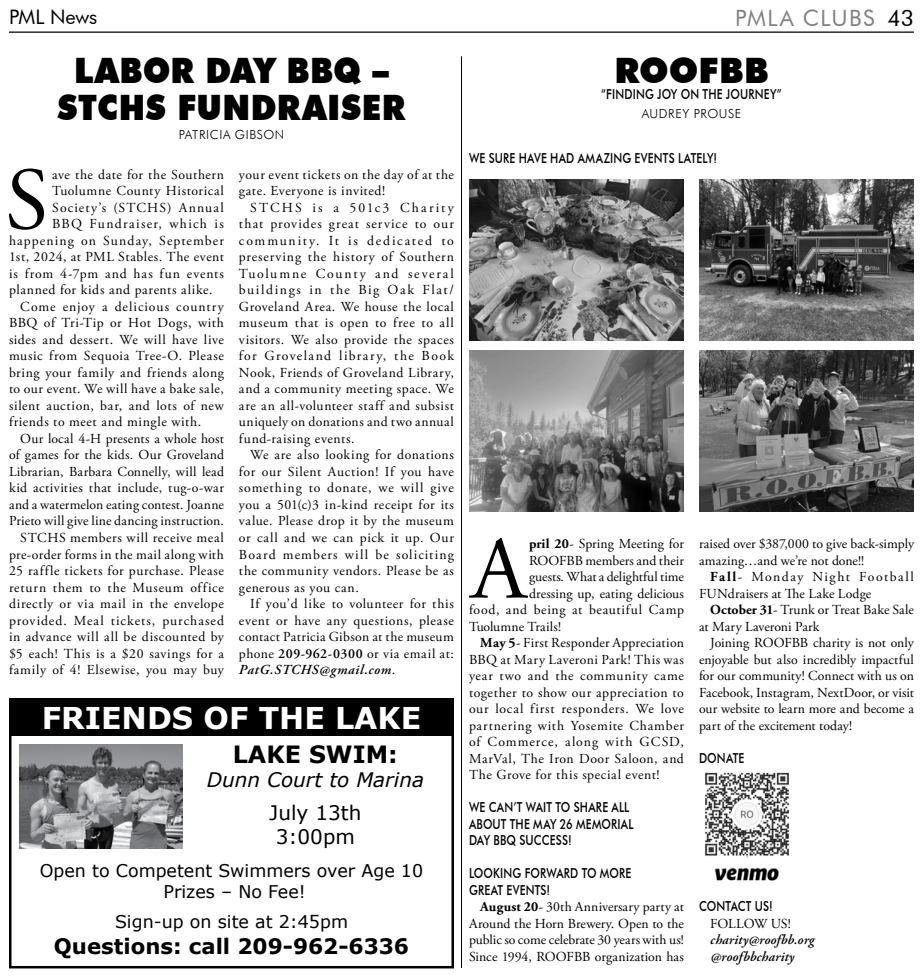
<style>
.page{position:relative;width:923px;height:977px;background:#fff}
.page>*{position:absolute;margin:0;border:0;box-sizing:border-box;transform-origin:0 0}
.t1{font:88.38px "Adobe Garamond Pro";color:#000}
.t2{font:900 35px/37.5px "Futura BT";letter-spacing:.015em;color:#000;text-align:center;scale:.94 1}
.t3{font:900 35px "Futura BT";letter-spacing:.015em;color:#000}
.t4{font:700 30px "Verdana";color:#fff}
.t5{font:700 23.75px "Verdana";color:#000}
.t6{font:22.5px "Futura BT";letter-spacing:.055em;color:#808285}
.t7{font:700 21.25px "Verdana";color:#000}
.t8{font:italic 20px "Verdana";color:#000}
.t9{font:20px/24px "Verdana";color:#000;text-align:center}
.t10{font:20px "Futura BT";letter-spacing:-.01em;color:#000}
.t11{font:17.5px/21px "Verdana";color:#000;text-align:center}
.t12{font:13.75px/16.5px "Adobe Garamond Pro";letter-spacing:.035em;color:#000;text-align:justify}
.t13{font:500 13.75px/16.5px "Futura BT";letter-spacing:.015em;color:#000;scale:.8 1}
.t14{font:13.75px/16.5px "Adobe Garamond Pro";color:#000}
.t15{font:13.75px "Adobe Garamond Pro";letter-spacing:.07em;color:#000}
.t16{font:13.75px "Adobe Garamond Pro";letter-spacing:.005em;color:#000}
.t17{font:13.75px "Adobe Garamond Pro";letter-spacing:.015em;color:#000}
.t18{font:13.75px "Adobe Garamond Pro";letter-spacing:.01em;color:#000}
.t19{font:13.75px "Adobe Garamond Pro";letter-spacing:.06em;color:#000}
.t20{font:italic 600 13.75px/16.5px "Adobe Garamond Pro";letter-spacing:.01em;color:#000}
.t21{font:13.75px "Adobe Garamond Pro";letter-spacing:.055em;color:#000}
.t22{font:13.75px "Adobe Garamond Pro";letter-spacing:.075em;color:#000}
.t23{font:13.75px "Adobe Garamond Pro";letter-spacing:.08em;color:#000}
.t24{font:13.75px "Adobe Garamond Pro";letter-spacing:.095em;color:#000}
.t25{font:13.75px "Adobe Garamond Pro";letter-spacing:-.005em;color:#000}
.t26{font:13.75px "Adobe Garamond Pro";letter-spacing:-.01em;color:#000}
.t27{font:300 12.5px "Futura BT";letter-spacing:.045em;color:#000}
.s1{color:#000}
.s2{font-weight:600}
.s3{font-weight:600;font-style:italic}
.s4{font-weight:700}
</style>
<div class="page">
<hr style="left:9px;top:32px;width:904px;height:1px;background:#000">
<img style="left:469px;top:180px;width:215px;height:160px">
<img style="left:699px;top:180px;width:215px;height:160px">
<img style="left:469px;top:351px;width:215px;height:160px">
<img style="left:699px;top:351px;width:215px;height:160px">
<img style="left:705px;top:772px;width:84px;height:109px">
<div style="left:9px;top:698px;width:445px;height:270px;border:2px solid #000"></div>
<div style="left:9px;top:698px;width:445px;height:38px;background:#000"></div>
<img style="left:20px;top:744px;width:162px;height:104px">
<hr style="left:461px;top:56px;width:1px;height:912px;background:#000">
<h3 class="t10" style="left:9px;top:5px;width:90px">PML News</h3>
<h3 class="t6" style="left:735px;top:4px;width:180px">PMLA CLUBS <span class="s1">43</span></h3>
<h2 class="t2" style="left:58px;top:51px;width:371px">LABOR DAY BBQ –<br>STCHS FUNDRAISER</h2>
<p class="t27" style="left:179px;top:127px;width:107px">PATRICIA GIBSON</p>
<h1 class="t1" style="left:5px;top:147px;width:45px">S</h1>
<p class="t12" style="left:52px;top:167px;width:173px">ave the date for the Southern</p>
<p class="t12" style="left:52px;top:183px;width:173px">Tuolumne County Historical</p>
<p class="t23" style="left:52px;top:199px;width:173px">Society’s (STCHS) Annual</p>
<p class="t24" style="left:52px;top:216px;width:173px">BBQ Fundraiser, which is</p>
<p class="t22" style="left:9px;top:232px;width:216px">happening on Sunday, September</p>
<p class="t12" style="left:9px;top:249px;width:216px">1st, 2024, at PML Stables. The event</p>
<p class="t15" style="left:9px;top:265px;width:216px">is from 4-7pm and has fun events</p>
<p class="t12" style="left:9px;top:282px;width:205px">planned for kids and parents alike.</p>
<p class="t15" style="left:20px;top:298px;width:205px">Come enjoy a delicious country</p>
<p class="t12" style="left:9px;top:315px;width:216px">BBQ of Tri-Tip or Hot Dogs, with</p>
<p class="t12" style="left:9px;top:332px;width:216px">sides and dessert. We will have live</p>
<p class="t12" style="left:9px;top:348px;width:216px">music from Sequoia Tree-O. Please</p>
<p class="t12" style="left:9px;top:365px;width:216px">bring your family and friends along</p>
<p class="t12" style="left:9px;top:381px;width:216px">to our event. We will have a bake sale,</p>
<p class="t12" style="left:9px;top:398px;width:216px">silent auction, bar, and lots of new</p>
<p class="t12" style="left:9px;top:414px;width:194px">friends to meet and mingle with.</p>
<p class="t18" style="left:20px;top:430px;width:205px">Our local 4-H presents a whole host</p>
<p class="t18" style="left:9px;top:447px;width:216px">of games for the kids. Our Groveland</p>
<p class="t12" style="left:9px;top:464px;width:216px">Librarian, Barbara Connelly, will lead</p>
<p class="t12" style="left:9px;top:480px;width:216px">kid activities that include, tug-o-war</p>
<p class="t16" style="left:9px;top:496px;width:216px">and a watermelon eating contest. Joanne</p>
<p class="t17" style="left:9px;top:513px;width:216px">Prieto will give line dancing instruction.</p>
<p class="t12" style="left:20px;top:530px;width:205px">STCHS members will receive meal</p>
<p class="t12" style="left:9px;top:546px;width:216px">pre-order forms in the mail along with</p>
<p class="t12" style="left:9px;top:563px;width:216px">25 raffle tickets for purchase. Please</p>
<p class="t19" style="left:9px;top:579px;width:216px">return them to the Museum office</p>
<p class="t12" style="left:9px;top:596px;width:216px">directly or via mail in the envelope</p>
<p class="t15" style="left:9px;top:612px;width:216px">provided. Meal tickets, purchased</p>
<p class="t12" style="left:9px;top:629px;width:216px">in advance will all be discounted by</p>
<p class="t12" style="left:9px;top:645px;width:216px">$5 each! This is a $20 savings for a</p>
<p class="t12" style="left:9px;top:662px;width:216px">family of 4! Elsewise, you may buy</p>
<p class="t12" style="left:239px;top:167px;width:216px">your event tickets on the day of at the gate. Everyone is invited!</p>
<p class="t12" style="left:239px;top:200px;width:216px;text-indent:11px">STCHS is a 501c3 Charity that provides great service to our community. It is dedicated to preserving the history of Southern Tuolumne County and several buildings in the Big Oak Flat/ Groveland Area. We house the local museum that is open to free to all visitors. We also provide the spaces for Groveland library, the Book Nook, Friends of Groveland Library, and a community meeting space. We are an all-volunteer staff and subsist uniquely on donations and two annual fund-raising events.</p>
<p class="t12" style="left:239px;top:447px;width:216px;text-indent:11px">We are also looking for donations for our Silent Auction! If you have something to donate, we will give you a 501(c)3 in-kind receipt for its value. Please drop it by the museum or call and we can pick it up. Our Board members will be soliciting the community vendors. Please be as generous as you can.</p>
<p class="t12" style="left:239px;top:596px;width:216px;text-indent:11px">If you’d like to volunteer for this event or have any questions, please contact Patricia Gibson at the museum phone <span class="s2">209-962-0300</span> or via email at:<br><span class="s3">PatG.STCHS@gmail.com</span>.</p>
<h3 class="t4" style="left:42px;top:698px;width:381px">FRIENDS OF THE LAKE</h3>
<h3 class="t5" style="left:233px;top:739px;width:166px">LAKE SWIM:</h3>
<h3 class="t8" style="left:207px;top:767px;width:219px">Dunn Court to Marina</h3>
<h3 class="t9" style="left:269px;top:801px;width:94px">July 13th<br>3:00pm</h3>
<p class="t11" style="left:40px;top:860px;width:385px">Open to Competent Swimmers over Age 10<br>Prizes – No Fee!</p>
<p class="t11" style="left:115px;top:911px;width:234px">Sign-up on site at 2:45pm</p>
<h3 class="t7" style="left:54px;top:932px;width:356px">Questions: call 209-962-6336</h3>
<h2 class="t3" style="left:614px;top:49px;width:156px">ROOFBB</h2>
<p class="t13" style="left:601px;top:86px;width:227px">“FINDING JOY ON THE JOURNEY”</p>
<p class="t27" style="left:641px;top:106px;width:101px">AUDREY PROUSE</p>
<p class="t13" style="left:469px;top:150px;width:312px">WE SURE HAVE HAD AMAZING EVENTS LATELY!</p>
<h1 class="t1" style="left:471px;top:516px;width:57px">A</h1>
<p class="t16" style="left:529px;top:535px;width:156px"><span class="s4">pril 20</span>- Spring Meeting for</p>
<p class="t25" style="left:529px;top:552px;width:156px">ROOFBB members and their</p>
<p class="t14" style="left:529px;top:569px;width:156px">guests. What a delightful time</p>
<p class="t16" style="left:529px;top:585px;width:156px">dressing up, eating delicious</p>
<p class="t12" style="left:469px;top:602px;width:216px">food, and being at beautiful Camp</p>
<p class="t14" style="left:469px;top:618px;width:94px">Tuolumne Trails!</p>
<p class="t17" style="left:480px;top:634px;width:205px"><span class="s4">May 5</span>- First Responder Appreciation</p>
<p class="t12" style="left:469px;top:651px;width:216px">BBQ at Mary Laveroni Park! This was</p>
<p class="t19" style="left:469px;top:667px;width:216px">year two and the community came</p>
<p class="t12" style="left:469px;top:684px;width:216px">together to show our appreciation to</p>
<p class="t12" style="left:469px;top:701px;width:216px">our local first responders. We love</p>
<p class="t21" style="left:469px;top:717px;width:216px">partnering with Yosemite Chamber</p>
<p class="t15" style="left:469px;top:733px;width:216px">of Commerce, along with GCSD,</p>
<p class="t12" style="left:469px;top:750px;width:216px">MarVal, The Iron Door Saloon, and</p>
<p class="t12" style="left:469px;top:767px;width:192px">The Grove for this special event!</p>
<p class="t13" style="left:469px;top:798px;width:207px">WE CAN’T WAIT TO SHARE ALL<br>ABOUT THE MAY 26 MEMORIAL<br>DAY BBQ SUCCESS!</p>
<p class="t13" style="left:469px;top:864px;width:204px">LOOKING FORWARD TO MORE<br>GREAT EVENTS!</p>
<p class="t12" style="left:469px;top:899px;width:216px;text-indent:11px"><span class="s4">August 20</span>- 30th Anniversary party at Around the Horn Brewery. Open to the public so come celebrate 30 years with us!<br>Since 1994, ROOFBB organization has</p>
<p class="t14" style="left:699px;top:536px;width:216px">raised over $387,000 to give back-simply amazing…and we’re not done!!</p>
<p class="t12" style="left:699px;top:569px;width:216px;text-indent:11px"><span class="s4">Fall</span>- Monday Night Football<br>FUNdraisers at The Lake Lodge</p>
<p class="t14" style="left:699px;top:602px;width:216px;text-indent:11px"><span class="s4">October 31</span>- Trunk or Treat Bake Sale at Mary Laveroni Park</p>
<p class="t12" style="left:699px;top:635px;width:216px;text-indent:11px">Joining ROOFBB charity is not only enjoyable but also incredibly impactful for our community! Connect with us on Facebook, Instagram, NextDoor, or visit our website to learn more and become a part of the excitement today!</p>
<p class="t13" style="left:699px;top:749px;width:58px">DONATE</p>
<p class="t13" style="left:699px;top:897px;width:94px">CONTACT US!</p>
<p class="t26" style="left:710px;top:915px;width:82px">FOLLOW US!</p>
<p class="t20" style="left:710px;top:931px;width:106px">charity@roofbb.org @roofbbcharity</p>
</div>
